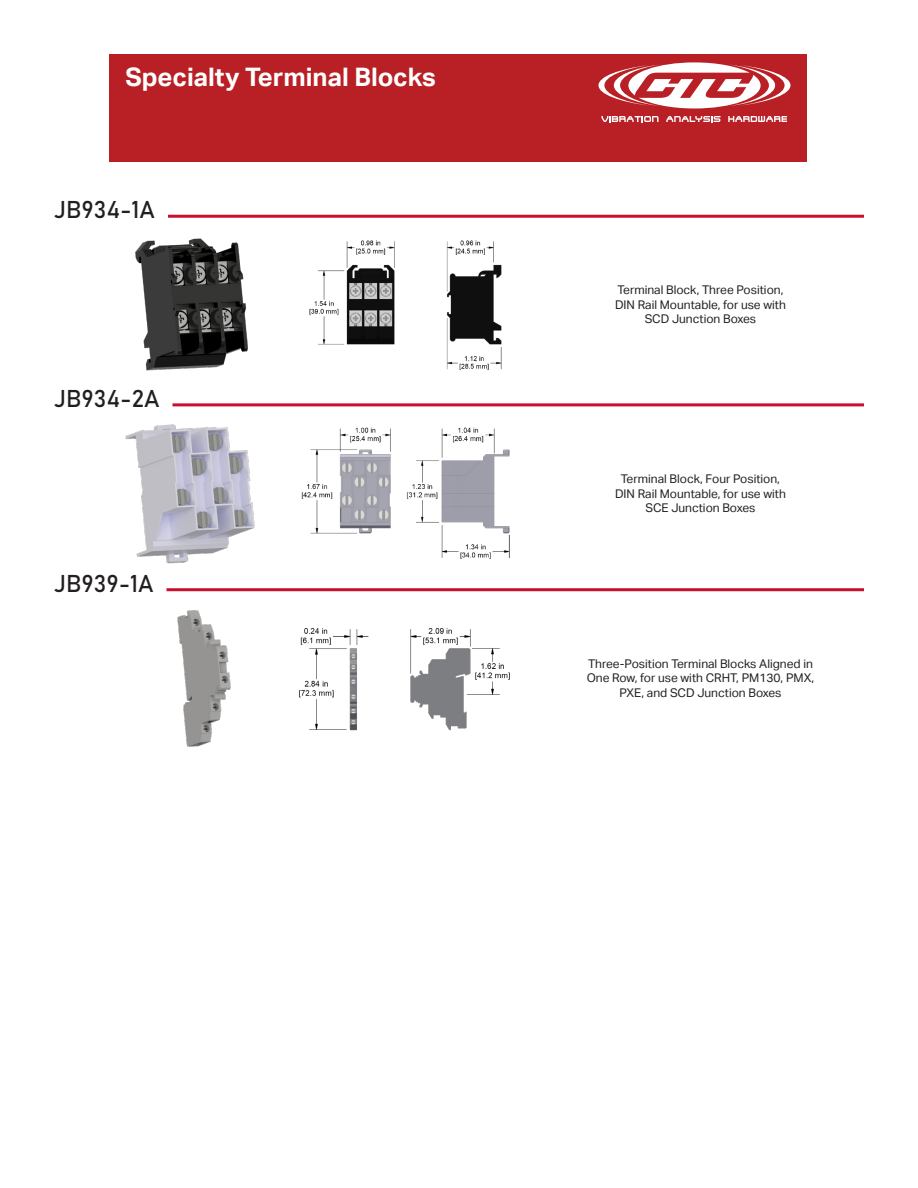
<style>
.page{position:relative;width:918px;height:1188px;background:#fff}
.page>*{position:absolute;margin:0;border:0;box-sizing:border-box;transform-origin:0 0}
.t1{font:700 25.5px "Aktiv Grotesk";color:#fff}
.t2{font:24px "Bahnschrift";color:#231f20}
.t3{font:12px/14.4px "Aktiv Grotesk";color:#231f20;text-align:center}
</style>
<div class="page">
<div style="left:110px;top:54px;width:697px;height:108px;background:#b92025"></div>
<svg style="left:598px;top:62px;width:192px;height:46px"></svg>
<svg style="left:601px;top:116px;width:58px;height:6px"></svg>
<svg style="left:666px;top:116px;width:54px;height:6px"></svg>
<svg style="left:728px;top:116px;width:59px;height:6px"></svg>
<hr style="left:166px;top:588px;width:698px;height:3px;background:#c8102e">
<hr style="left:168px;top:215px;width:696px;height:3px;background:#c8102e">
<img style="left:309px;top:240px;width:193px;height:131px">
<img style="left:135px;top:238px;width:113px;height:133px">
<img style="left:299px;top:628px;width:211px;height:103px">
<img style="left:177px;top:610px;width:54px;height:137px">
<hr style="left:172px;top:403px;width:692px;height:3px;background:#c8102e">
<img style="left:301px;top:427px;width:208px;height:132px">
<img style="left:125px;top:424px;width:130px;height:140px">
<p class="t1" style="left:125px;top:62px;width:312px">Specialty Terminal Blocks</p>
<p class="t2" style="left:54px;top:192px;width:102px">JB934-1A</p>
<p class="t2" style="left:54px;top:380px;width:107px">JB934-2A</p>
<p class="t2" style="left:54px;top:565px;width:101px">JB939-1A</p>
<p class="t3" style="left:615px;top:283px;width:172px">Terminal Block, Three Position,<br>DIN Rail Mountable, for use with<br>SCD Junction Boxes</p>
<p class="t3" style="left:615px;top:472px;width:172px">Terminal Block, Four Position,<br>DIN Rail Mountable, for use with<br>SCE Junction Boxes</p>
<p class="t3" style="left:587px;top:657px;width:229px">Three-Position Terminal Blocks Aligned in<br>One Row, for use with CRHT, PM130, PMX,<br>PXE, and SCD Junction Boxes</p>
</div>
